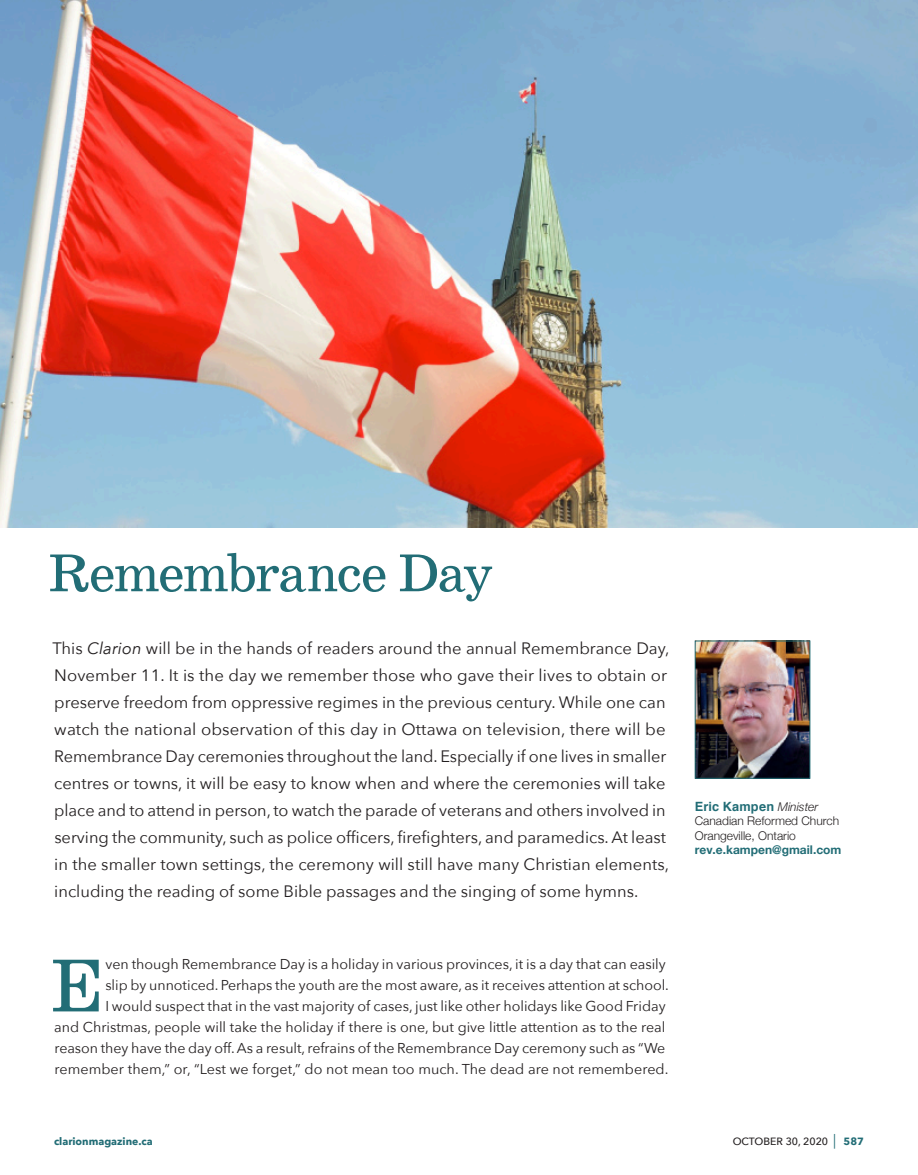
<style>
.page{position:relative;width:918px;height:1175px;background:#fff}
.page>*{position:absolute;margin:0;border:0;box-sizing:border-box;transform-origin:0 0}
.t1{font:76.05px "School";color:#226d76}
.t2{font:54px "School";letter-spacing:-.035em;color:#226d76}
.t3{font:16.5px/27px "Avenir Next";color:#231f20}
.t4{font:14.25px/21px "Avenir Next";color:#231f20;text-align:right}
.t5{font:700 12.75px "Helvetica";letter-spacing:.015em;color:#226d76}
.t6{font:300 12px/14.4px "Helvetica Neue";color:#231f20}
.t7{font:700 12px "Helvetica Neue";color:#226d76}
.t8{font:700 10.5px "Avenir Next";color:#226d76}
.t9{font:500 10.5px "Avenir Next";color:#231f20}
.s1{font-style:italic}
.s2{font-family:"Helvetica Neue";font-weight:300;font-style:italic;font-size:12px;color:#231f20}
.s3{font-size:14.7px;color:#226d76}
.s4{font-weight:700;color:#226d76}
</style>
<div class="page">
<img style="left:1px;top:0;width:917px;height:528px">
<hr style="left:0;top:0;width:1px;height:1174px;background:#eeeeef">
<img style="left:697px;top:642px;width:111px;height:134px">
<div style="left:695px;top:640px;width:115px;height:138px;border:1px solid #226d76"></div>
<h2 class="t2" style="left:48px;top:541px;width:446px">Remembrance Day</h2>
<p class="t3" style="left:52px;top:634px;width:619px">This <span class="s1">Clarion</span> will be in the hands of readers around the annual Remembrance Day, November 11. It is the day we remember those who gave their lives to obtain or preserve freedom from oppressive regimes in the previous century. While one can watch the national observation of this day in Ottawa on television, there will be Remembrance Day ceremonies throughout the land. Especially if one lives in smaller centres or towns, it will be easy to know when and where the ceremonies will take place and to attend in person, to watch the parade of veterans and others involved in serving the community, such as police officers, firefighters, and paramedics. At least in the smaller town settings, the ceremony will still have many Christian elements, including the reading of some Bible passages and the singing of some hymns.</p>
<p class="t4" style="left:54px;top:953px;width:616px">ven though Remembrance Day is a holiday in various provinces, it is a day that can easily<br>slip by unnoticed. Perhaps the youth are the most aware, as it receives attention at school.<br>I would suspect that in the vast majority of cases, just like other holidays like Good Friday<br>and Christmas, people will take the holiday if there is one, but give little attention as to the real reason they have the day off. As a result, refrains of the Remembrance Day ceremony such as “We remember them,” or, “Lest we forget,” do not mean too much. The dead are not remembered.</p>
<h1 class="t1" style="left:50px;top:940px;width:56px">E</h1>
<p class="t5" style="left:695px;top:796px;width:125px">Eric Kampen <span class="s2">Minister</span></p>
<p class="t6" style="left:695px;top:812px;width:146px">Canadian Reformed Church<br>Orangeville, Ontario</p>
<p class="t7" style="left:695px;top:840px;width:148px">rev.e.kampen@gmail.com</p>
<p class="t8" style="left:54px;top:1132px;width:100px">clarionmagazine.ca</p>
<p class="t9" style="left:733px;top:1132px;width:133px">OCTOBER 30, 2020 <span class="s3">|</span> <span class="s4">587</span></p>
</div>
